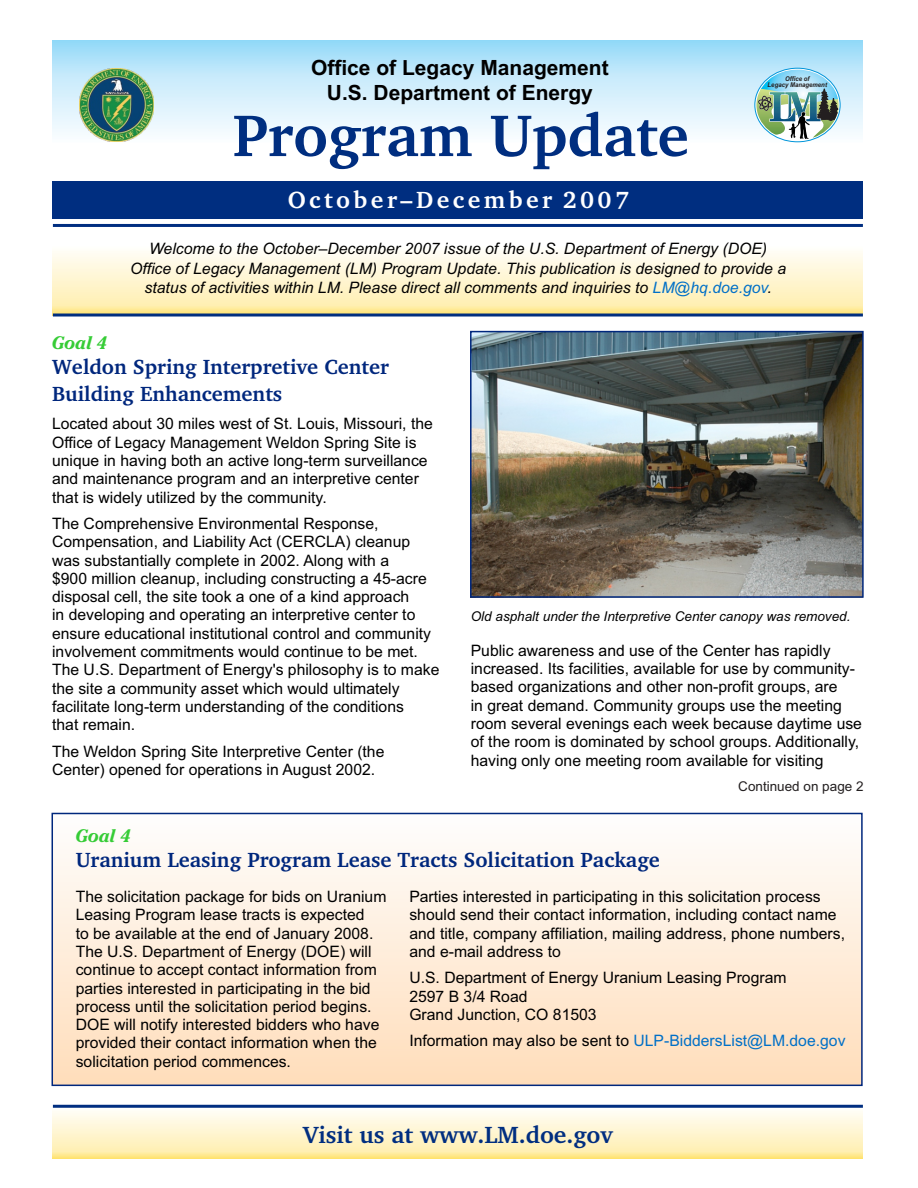
<style>
.page{position:relative;width:918px;height:1188px;background:#fff}
.page>*{position:absolute;margin:0;border:0;box-sizing:border-box;transform-origin:0 0}
.t1{font:700 60px "Charter BT";color:#002e80}
.t2{font:700 24px "Charter BT";color:#002e80}
.t3{font:700 24px "Charter BT";letter-spacing:.145em;color:#fff}
.t4{font:700 21px/26.2px "Charter BT";color:#00277d}
.t5{font:700 21px/24.9px "Arial";color:#000;text-align:center}
.t6{font:italic 700 18px "Cheltenham IT Cby BT";color:#36cc36}
.t7{font:15.75px/18.3px "Arial";color:#000}
.t8{font:italic 15.75px/19.4px "Arial";color:#000;text-align:center}
.t9{font:italic 13.5px "Arial";color:#000}
.t10{font:13.5px "Arial";color:#231f20}
.t11{font:italic 700 6.6px/6.3px "Arial";color:#231f20;text-align:center;scale:.92 1}
.s1{color:#0070c7}
</style>
<div class="page">
<div style="left:53px;top:40px;width:810px;height:104px;background:linear-gradient(to bottom,#9ddcf9,#fff)"></div>
<svg style="left:53px;top:1111px;width:810px;height:47px;background:#fff4ca"></svg>
<svg style="left:53px;top:251px;width:810px;height:63px;background:#fcf2ca"></svg>
<div style="left:53px;top:181px;width:810px;height:38px;background:#002e80"></div>
<hr style="left:53px;top:224px;width:810px;height:3px;background:#002e80">
<hr style="left:53px;top:314px;width:810px;height:3px;background:#002e80">
<hr style="left:53px;top:1105px;width:810px;height:3px;background:#002e80">
<svg style="left:754px;top:68px;width:87px;height:74px"></svg>
<img style="left:756px;top:70px;width:83px;height:70px">
<img style="left:79px;top:68px;width:74px;height:74px">
<div style="left:52px;top:813px;width:810px;height:272px;background:linear-gradient(to bottom,#fefefe,#ffddba)"></div>
<div style="left:52px;top:813px;width:811px;height:273px;border:2px solid #00277d"></div>
<img style="left:473px;top:334px;width:388px;height:261px">
<div style="left:470px;top:331px;width:394px;height:267px;border:2px solid #00277d"></div>
<h3 class="t5" style="left:311px;top:57px;width:299px">Office of Legacy Management<br>U.S. Department of Energy</h3>
<h1 class="t1" style="left:233px;top:108px;width:458px">Program Update</h1>
<h2 class="t3" style="left:288px;top:189px;width:343px">October–December 2007</h2>
<p class="t11" style="left:768px;top:76px;width:66px">Office of<br>Legacy Management</p>
<p class="t8" style="left:130px;top:241px;width:658px">Welcome to the October–December 2007 issue of the U.S. Department of Energy (DOE)<br>Office of Legacy Management (LM) Program Update. This publication is designed to provide a status of activities within LM. Please direct all comments and inquiries to <span class="s1">LM@hq.doe.gov</span>.</p>
<p class="t6" style="left:52px;top:335px;width:57px">Goal 4</p>
<h3 class="t4" style="left:52px;top:355px;width:338px">Weldon Spring Interpretive Center<br>Building Enhancements</h3>
<p class="t7" style="left:52px;top:416px;width:382px">Located about 30 miles west of St. Louis, Missouri, the Office of Legacy Management Weldon Spring Site is unique in having both an active long-term surveillance and maintenance program and an interpretive center that is widely utilized by the community.</p>
<p class="t7" style="left:52px;top:516px;width:389px">The Comprehensive Environmental Response, Compensation, and Liability Act (CERCLA) cleanup was substantially complete in 2002. Along with a<br>$900 million cleanup, including constructing a 45-acre disposal cell, the site took a one of a kind approach<br>in developing and operating an interpretive center to ensure educational institutional control and community involvement commitments would continue to be met.<br>The U.S. Department of Energy's philosophy is to make the site a community asset which would ultimately facilitate long-term understanding of the conditions<br>that remain.</p>
<p class="t7" style="left:52px;top:743px;width:334px">The Weldon Spring Site Interpretive Center (the<br>Center) opened for operations in August 2002.</p>
<p class="t9" style="left:471px;top:611px;width:381px">Old asphalt under the Interpretive Center canopy was removed.</p>
<p class="t7" style="left:471px;top:643px;width:393px">Public awareness and use of the Center has rapidly increased. Its facilities, available for use by community&shy;based organizations and other non-profit groups, are<br>in great demand. Community groups use the meeting room several evenings each week because daytime use of the room is dominated by school groups. Additionally, having only one meeting room available for visiting</p>
<p class="t10" style="left:738px;top:782px;width:127px">Continued on page 2</p>
<p class="t6" style="left:76px;top:828px;width:57px">Goal 4</p>
<h3 class="t4" style="left:76px;top:848px;width:586px">Uranium Leasing Program Lease Tracts Solicitation Package</h3>
<p class="t7" style="left:76px;top:889px;width:312px">The solicitation package for bids on Uranium Leasing Program lease tracts is expected<br>to be available at the end of January 2008.<br>The U.S. Department of Energy (DOE) will continue to accept contact information from parties interested in participating in the bid process until the solicitation period begins.<br>DOE will notify interested bidders who have provided their contact information when the solicitation period commences.</p>
<p class="t7" style="left:409px;top:889px;width:437px">Parties interested in participating in this solicitation process should send their contact information, including contact name and title, company affiliation, mailing address, phone numbers, and e-mail address to</p>
<p class="t7" style="left:409px;top:970px;width:379px">U.S. Department of Energy Uranium Leasing Program<br>2597 B 3/4 Road<br>Grand Junction, CO 81503</p>
<p class="t7" style="left:409px;top:1033px;width:438px">Information may also be sent to <span class="s1">ULP-BiddersList@LM.doe.gov</span></p>
<h2 class="t2" style="left:303px;top:1124px;width:311px">Visit us at www.LM.doe.gov</h2>
</div>
